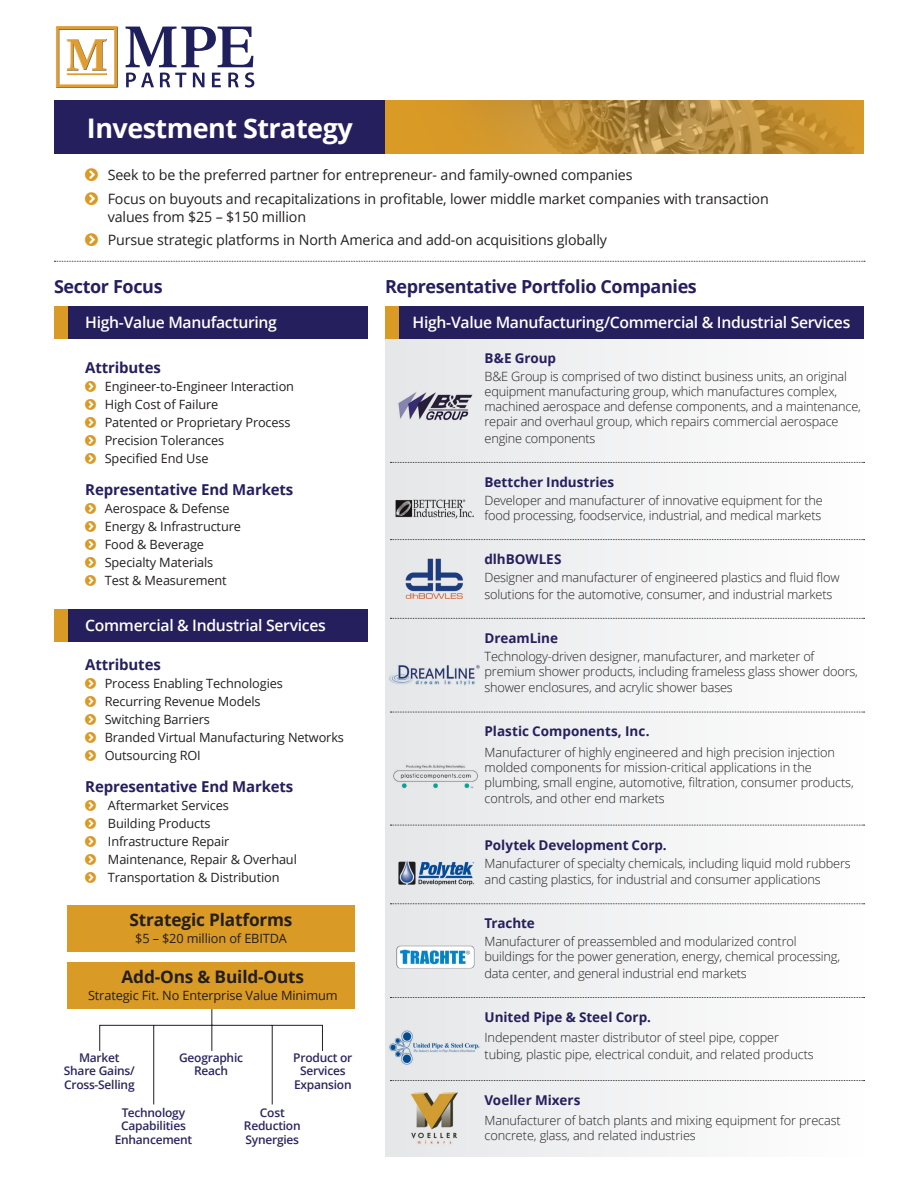
<style>
.page{position:relative;width:918px;height:1188px;background:#fff}
.page>*{position:absolute;margin:0;border:0;box-sizing:border-box;transform-origin:0 0}
.t1{font:700 27px "Open Sans";letter-spacing:-.02em;color:#fff}
.t2{font:700 18px "Open Sans";letter-spacing:-.02em;color:#251f5e}
.t3{font:700 17.25px "Open Sans";letter-spacing:-.01em;color:#231f20}
.t4{font:600 15.75px "Open Sans";letter-spacing:-.02em;color:#fff}
.t5{font:700 15px "Open Sans";letter-spacing:-.01em;color:#251f5e}
.t6{font:14.25px/18px "Open Sans";letter-spacing:-.01em;color:#231f20}
.t7{font:700 13.5px "Open Sans";letter-spacing:-.005em;color:#251f5e}
.t8{font:300 12.75px/15px "Open Sans";letter-spacing:-.015em;color:#231f20}
.t9{font:12.75px "Open Sans";letter-spacing:-.01em;color:#231f20}
.t10{font:600 12px/13.5px "Open Sans";letter-spacing:-.02em;color:#2c2660;text-align:center}
</style>
<div class="page">
<div style="left:385px;top:339px;width:479px;height:818px;background:#f2f3f4"></div>
<div style="left:399px;top:306px;width:465px;height:33px;background:#251f5e"></div>
<div style="left:385px;top:306px;width:14px;height:33px;background:#da9a26"></div>
<div style="left:68px;top:306px;width:300px;height:33px;background:#251f5e"></div>
<div style="left:54px;top:306px;width:14px;height:33px;background:#da9a26"></div>
<div style="left:68px;top:609px;width:300px;height:33px;background:#251f5e"></div>
<div style="left:54px;top:609px;width:14px;height:33px;background:#da9a26"></div>
<div style="left:67px;top:905px;width:288px;height:46px;background:#da9a26"></div>
<svg style="left:99px;top:1008px;width:224px;height:97px"></svg>
<div style="left:67px;top:962px;width:288px;height:46px;background:#da9a26"></div>
<svg style="left:126px;top:27px;width:128px;height:61px"></svg>
<svg style="left:56px;top:26px;width:62px;height:62px"></svg>
<div style="left:54px;top:101px;width:331px;height:53px;background:#251f5e"></div>
<img style="left:385px;top:101px;width:479px;height:53px">
<svg style="left:54px;top:261px;width:811px;height:1px"></svg>
<svg style="left:390px;top:462px;width:475px;height:1px"></svg>
<svg style="left:390px;top:539px;width:475px;height:1px"></svg>
<svg style="left:390px;top:618px;width:475px;height:1px"></svg>
<svg style="left:390px;top:712px;width:475px;height:1px"></svg>
<svg style="left:390px;top:825px;width:475px;height:1px"></svg>
<svg style="left:390px;top:903px;width:475px;height:1px"></svg>
<svg style="left:390px;top:997px;width:475px;height:1px"></svg>
<svg style="left:390px;top:1080px;width:475px;height:1px"></svg>
<img style="left:406px;top:558px;width:58px;height:42px">
<img style="left:396px;top:946px;width:78px;height:22px">
<img style="left:394px;top:855px;width:81px;height:36px">
<img style="left:397px;top:389px;width:76px;height:34px">
<img style="left:396px;top:500px;width:78px;height:19px">
<img style="left:388px;top:1030px;width:93px;height:35px">
<img style="left:392px;top:763px;width:87px;height:26px">
<img style="left:389px;top:664px;width:90px;height:21px">
<img style="left:409px;top:1089px;width:51px;height:58px">
<p class="t1" style="left:87px;top:109px;width:267px">Investment Strategy</p>
<p class="t6" style="left:108px;top:166px;width:526px">Seek to be the preferred partner for entrepreneur- and family-owned companies</p>
<p class="t6" style="left:108px;top:189px;width:662px">Focus on buyouts and recapitalizations in profitable, lower middle market companies with transaction values from $25 – $150 million</p>
<p class="t6" style="left:108px;top:231px;width:501px">Pursue strategic platforms in North America and add-on acquisitions globally</p>
<p class="t2" style="left:54px;top:274px;width:110px">Sector Focus</p>
<p class="t2" style="left:385px;top:274px;width:313px">Representative Portfolio Companies</p>
<p class="t4" style="left:85px;top:311px;width:193px">High-Value Manufacturing</p>
<p class="t4" style="left:413px;top:311px;width:439px">High-Value Manufacturing/Commercial &amp; Industrial Services</p>
<p class="t5" style="left:85px;top:357px;width:77px">Attributes</p>
<p class="t9" style="left:105px;top:378px;width:191px">Engineer-to-Engineer Interaction</p>
<p class="t9" style="left:105px;top:396px;width:115px">High Cost of Failure</p>
<p class="t9" style="left:105px;top:414px;width:187px">Patented or Proprietary Process</p>
<p class="t9" style="left:105px;top:432px;width:121px">Precision Tolerances</p>
<p class="t9" style="left:105px;top:450px;width:105px">Specified End Use</p>
<p class="t5" style="left:85px;top:479px;width:210px">Representative End Markets</p>
<p class="t9" style="left:105px;top:500px;width:126px">Aerospace &amp; Defense</p>
<p class="t9" style="left:105px;top:518px;width:138px">Energy &amp; Infrastructure</p>
<p class="t9" style="left:105px;top:536px;width:101px">Food &amp; Beverage</p>
<p class="t9" style="left:105px;top:554px;width:110px">Specialty Materials</p>
<p class="t9" style="left:105px;top:572px;width:123px">Test &amp; Measurement</p>
<p class="t7" style="left:485px;top:349px;width:73px">B&amp;E Group</p>
<p class="t8" style="left:485px;top:369px;width:378px">B&amp;E Group is comprised of two distinct business units, an original equipment manufacturing group, which manufactures complex, machined aerospace and defense components, and a maintenance, repair and overhaul group, which repairs commercial aerospace</p>
<p class="t8" style="left:485px;top:430px;width:112px">engine components</p>
<p class="t7" style="left:485px;top:472px;width:131px">Bettcher Industries</p>
<p class="t8" style="left:485px;top:493px;width:340px">Developer and manufacturer of innovative equipment for the food processing, foodservice, industrial, and medical markets</p>
<p class="t7" style="left:485px;top:550px;width:78px">dlhBOWLES</p>
<p class="t8" style="left:485px;top:569px;width:357px;line-height:16.5px">Designer and manufacturer of engineered plastics and fluid flow solutions for the automotive, consumer, and industrial markets</p>
<p class="t7" style="left:485px;top:628px;width:75px">DreamLine</p>
<p class="t8" style="left:485px;top:649px;width:375px">Technology-driven designer, manufacturer, and marketer of premium shower products, including frameless glass shower doors,</p>
<p class="t8" style="left:485px;top:680px;width:250px">shower enclosures, and acrylic shower bases</p>
<p class="t7" style="left:485px;top:722px;width:166px">Plastic Components, Inc.</p>
<p class="t8" style="left:485px;top:744px;width:371px">Manufacturer of highly engineered and high precision injection molded components for mission-critical applications in the plumbing, small engine, automotive, filtration, consumer products,</p>
<p class="t8" style="left:485px;top:791px;width:182px">controls, and other end markets</p>
<p class="t7" style="left:485px;top:835px;width:184px">Polytek Development Corp.</p>
<p class="t8" style="left:485px;top:855px;width:368px;line-height:16.5px">Manufacturer of specialty chemicals, including liquid mold rubbers and casting plastics, for industrial and consumer applications</p>
<p class="t7" style="left:485px;top:914px;width:52px">Trachte</p>
<p class="t8" style="left:485px;top:934px;width:357px">Manufacturer of preassembled and modularized control buildings for the power generation, energy, chemical processing,</p>
<p class="t8" style="left:485px;top:966px;width:264px">data center, and general industrial end markets</p>
<p class="t7" style="left:485px;top:1008px;width:168px">United Pipe &amp; Steel Corp.</p>
<p class="t8" style="left:485px;top:1029px;width:331px;line-height:16.5px">Independent master distributor of steel pipe, copper tubing, plastic pipe, electrical conduit, and related products</p>
<p class="t7" style="left:485px;top:1091px;width:98px">Voeller Mixers</p>
<p class="t8" style="left:485px;top:1113px;width:358px">Manufacturer of batch plants and mixing equipment for precast concrete, glass, and related industries</p>
<p class="t4" style="left:85px;top:614px;width:242px">Commercial &amp; Industrial Services</p>
<p class="t5" style="left:85px;top:654px;width:77px">Attributes</p>
<p class="t9" style="left:105px;top:675px;width:180px">Process Enabling Technologies</p>
<p class="t9" style="left:105px;top:693px;width:157px">Recurring Revenue Models</p>
<p class="t9" style="left:105px;top:711px;width:107px">Switching Barriers</p>
<p class="t9" style="left:105px;top:729px;width:241px">Branded Virtual Manufacturing Networks</p>
<p class="t9" style="left:105px;top:747px;width:98px">Outsourcing ROI</p>
<p class="t5" style="left:85px;top:776px;width:210px">Representative End Markets</p>
<p class="t9" style="left:108px;top:797px;width:122px">Aftermarket Services</p>
<p class="t9" style="left:108px;top:815px;width:104px">Building Products</p>
<p class="t9" style="left:108px;top:833px;width:123px">Infrastructure Repair</p>
<p class="t9" style="left:108px;top:851px;width:190px">Maintenance, Repair &amp; Overhaul</p>
<p class="t9" style="left:108px;top:869px;width:173px">Transportation &amp; Distribution</p>
<p class="t3" style="left:130px;top:908px;width:164px">Strategic Platforms</p>
<p class="t9" style="left:135px;top:930px;width:153px">$5 – $20 million of EBITDA</p>
<p class="t3" style="left:122px;top:965px;width:184px">Add-Ons &amp; Build-Outs</p>
<p class="t9" style="left:88px;top:987px;width:251px">Strategic Fit. No Enterprise Value Minimum</p>
<p class="t10" style="left:64px;top:1051px;width:72px">Market<br>Share Gains/<br>Cross-Selling</p>
<p class="t10" style="left:179px;top:1051px;width:65px">Geographic<br>Reach</p>
<p class="t10" style="left:293px;top:1051px;width:61px">Product or<br>Services<br>Expansion</p>
<p class="t10" style="left:122px;top:1106px;width:65px">Technology</p>
<p class="t10" style="left:121px;top:1119px;width:66px">Capabilities</p>
<p class="t10" style="left:115px;top:1133px;width:79px">Enhancement</p>
<p class="t10" style="left:244px;top:1106px;width:58px">Cost<br>Reduction<br>Synergies</p>
</div>
